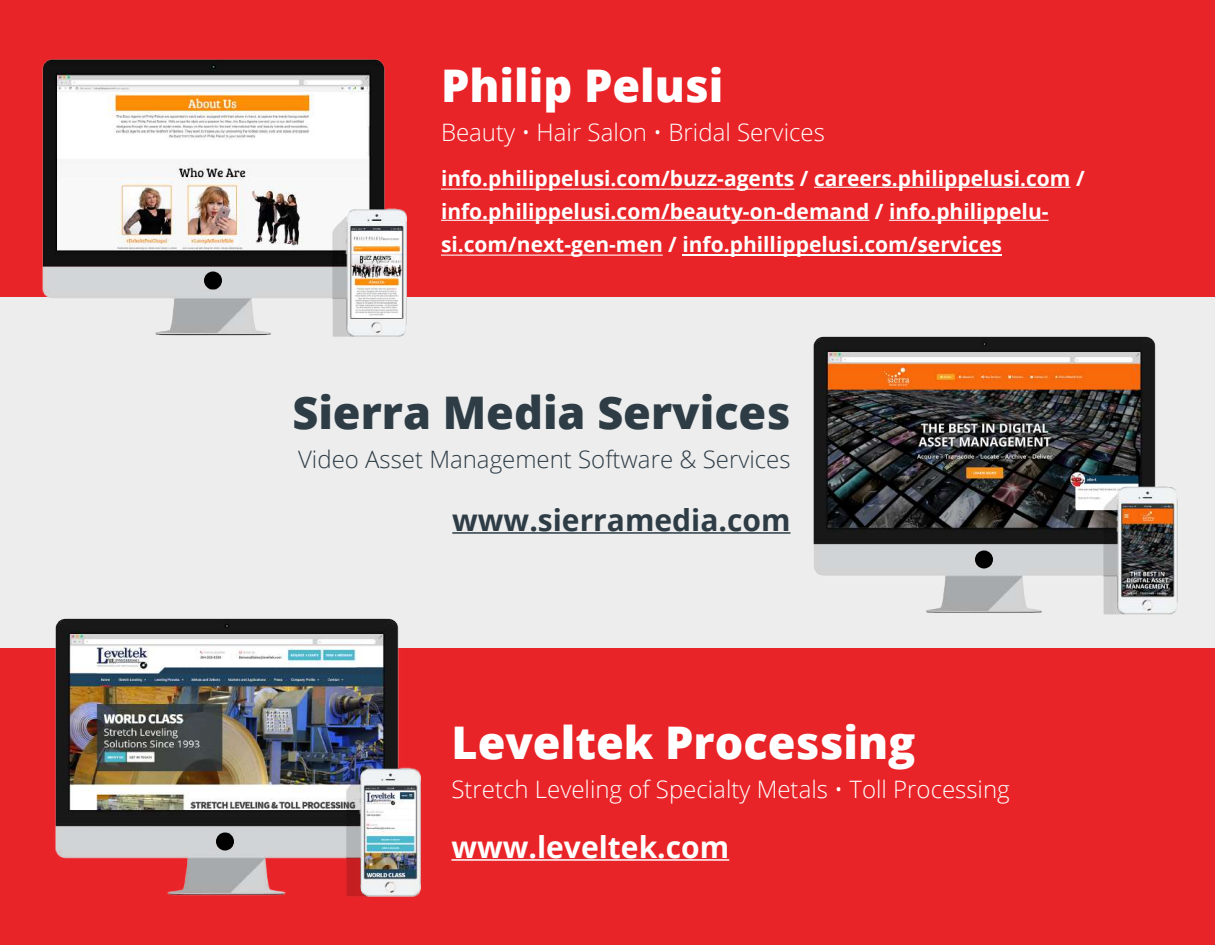
<style>
.page{position:relative;width:1215px;height:945px;background:#e92428}
.page>*{position:absolute;margin:0;border:0;box-sizing:border-box;transform-origin:0 0}
.t1{font:800 45px "Open Sans";color:#fff}
.t2{font:800 45px "Open Sans";color:#2e3c46}
.t3{font:700 30px "Open Sans";color:#2e3c46}
.t4{font:700 30px "Open Sans";color:#fff}
.t5{font:300 24px "Open Sans";color:#fff}
.t6{font:300 24px "Open Sans";color:#2e3c46}
.t7{font:700 21px/33px "Open Sans";color:#fff}
</style>
<div class="page">
<div style="left:0;top:297px;width:1215px;height:351px;background:#ededed"></div>
<img style="left:790px;top:336px;width:388px;height:279px">
<div style="left:975px;top:550px;width:18px;height:18px;background:#000;border-radius:50%"></div>
<hr style="left:452px;top:532px;width:338px;height:2px;background:#2e3c46">
<img style="left:55px;top:618px;width:366px;height:279px">
<div style="left:216px;top:832px;width:18px;height:18px;background:#000;border-radius:50%"></div>
<hr style="left:452px;top:859px;width:277px;height:2px;background:#fff">
<hr style="left:814px;top:187px;width:257px;height:1px;background:#fff">
<hr style="left:441px;top:220px;width:428px;height:1px;background:#fff">
<hr style="left:889px;top:220px;width:153px;height:1px;background:#fff">
<img style="left:42px;top:59px;width:365px;height:278px">
<div style="left:204px;top:272px;width:18px;height:18px;background:#000;border-radius:50%"></div>
<hr style="left:441px;top:189px;width:353px;height:1px;background:#fff">
<hr style="left:441px;top:255px;width:222px;height:1px;background:#fff">
<hr style="left:682px;top:255px;width:320px;height:1px;background:#fff">
<h1 class="t1" style="left:441px;top:51px;width:284px">Philip Pelusi</h1>
<p class="t5" style="left:441px;top:116px;width:385px">Beauty • Hair Salon • Bridal Services</p>
<p class="t7" style="left:441px;top:161px;width:645px">info.philippelusi.com/buzz-agents / careers.philippelusi.com / info.philippelusi.com/beauty-on-demand / info.philippelu&shy;si.com/next-gen-men / info.phillippelusi.com/services</p>
<h1 class="t2" style="left:292px;top:378px;width:500px">Sierra Media Services</h1>
<p class="t6" style="left:298px;top:443px;width:494px">Video Asset Management Software &amp; Services</p>
<h2 class="t3" style="left:452px;top:499px;width:340px">www.sierramedia.com</h2>
<h1 class="t1" style="left:452px;top:708px;width:465px">Leveltek Processing</h1>
<p class="t5" style="left:452px;top:773px;width:560px">Stretch Leveling of Specialty Metals • Toll Processing</p>
<h2 class="t4" style="left:452px;top:826px;width:279px">www.leveltek.com</h2>
</div>
